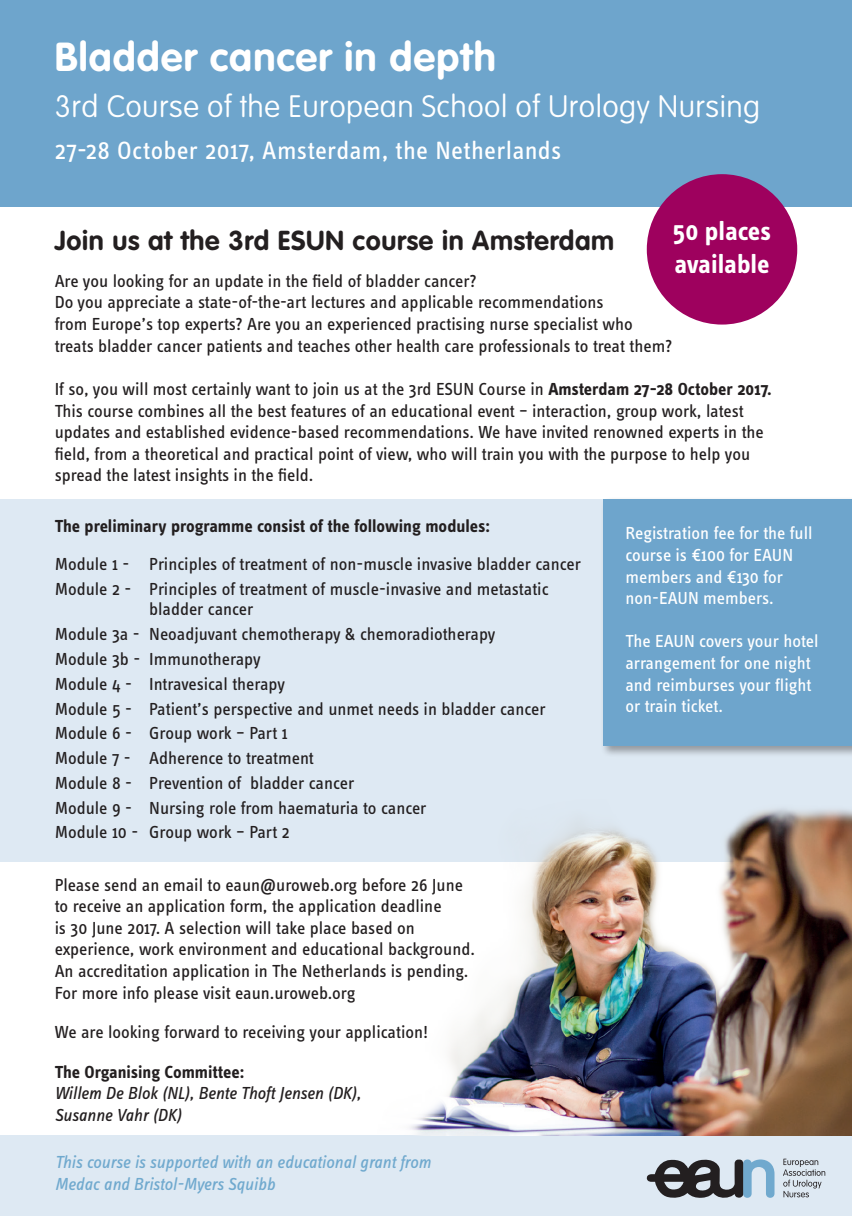
<style>
.page{position:relative;width:852px;height:1216px;background:#fff}
.page>*{position:absolute;margin:0;border:0;box-sizing:border-box;transform-origin:0 0}
.t1{font:700 39.82px "VAG Rounded";letter-spacing:.03em;color:#fff}
.t2{font:100 30.6px "VAG Rounded";letter-spacing:.015em;color:#fff}
.t3{font:700 27px "VAG Rounded";letter-spacing:.025em;color:#231f20}
.t4{font:700 27px/32.4px "Info Text";color:#fff}
.t5{font:25.88px "Info Text";letter-spacing:.01em;color:#fff}
.t6{font:18px/21.6px "Info Text";color:#231f20}
.t7{font:18px/21.6px "Info Text";color:#fff}
.t8{font:700 18px "Info Text";color:#231f20}
.t9{font:italic 18px/21.6px "Info Text";color:#70a9ce}
.t10{font:italic 18px/21.6px "Info Text";letter-spacing:-.005em;color:#231f20}
.s1{font-weight:700}
</style>
<div class="page">
<div style="left:0;top:499px;width:851px;height:363px;background:#dee9f3"></div>
<div style="left:0;top:1135px;width:851px;height:81px;background:#dee9f3"></div>
<img style="left:410px;top:808px;width:441px;height:327px">
<svg style="left:783px;top:1158px;width:42px;height:39px"></svg>
<svg style="left:646px;top:1159px;width:128px;height:38px"></svg>
<div style="left:0;top:0;width:851px;height:206px;background:#6ea5cc"></div>
<div style="left:600px;top:497px;width:251px;height:261px;background:#231f20;opacity:.4"></div>
<div style="left:603px;top:499px;width:248px;height:247px;background:#6ea5cc"></div>
<div style="left:646px;top:174px;width:151px;height:150px;background:#9e015e;border-radius:50%"></div>
<h1 class="t1" style="left:55px;top:34px;width:443px">Bladder cancer in depth</h1>
<h2 class="t2" style="left:55px;top:89px;width:707px">3rd Course of the European School of Urology Nursing</h2>
<h3 class="t5" style="left:55px;top:137px;width:508px">27-28 October 2017, Amsterdam, the Netherlands</h3>
<h3 class="t4" style="left:673px;top:215px;width:100px">50 places available</h3>
<h3 class="t3" style="left:55px;top:224px;width:561px">Join us at the 3rd ESUN course in Amsterdam</h3>
<p class="t6" style="left:55px;top:270px;width:619px">Are you looking for an update in the field of bladder cancer?<br>Do you appreciate a state-of-the-art lectures and applicable recommendations<br>from Europe’s top experts? Are you an experienced practising nurse specialist who treats bladder cancer patients and teaches other health care professionals to treat them?</p>
<p class="t6" style="left:55px;top:378px;width:718px">If so, you will most certainly want to join us at the 3rd ESUN Course in <span class="s1">Amsterdam 27-28 October 2017.<br></span>This course combines all the best features of an educational event – interaction, group work, latest updates and established evidence-based recommendations. We have invited renowned experts in the field, from a theoretical and practical point of view, who will train you with the purpose to help you spread the latest insights in the field.</p>
<p class="t8" style="left:55px;top:516px;width:437px">The preliminary programme consist of the following modules:</p>
<p class="t6" style="left:55px;top:552px;width:528px;line-height:24.8px">Module 1 - Principles of treatment of non-muscle invasive bladder cancer<br>Module 2 - Principles of treatment of muscle-invasive and metastatic</p>
<p class="t6" style="left:55px;top:597px;width:492px;line-height:24.8px;text-indent:95px">bladder cancer<br>Module 3a - Neoadjuvant chemotherapy &amp; chemoradiotherapy Module 3b - Immunotherapy<br>Module 4 - Intravesical therapy<br>Module 5 - Patient’s perspective and unmet needs in bladder cancer Module 6 - Group work – Part 1<br>Module 7 - Adherence to treatment<br>Module 8 - Prevention of bladder cancer<br>Module 9 - Nursing role from haematuria to cancer<br>Module 10 - Group work – Part 2</p>
<p class="t7" style="left:625px;top:522px;width:189px">Registration fee for the full course is €100 for EAUN members and €130 for non-EAUN members.</p>
<p class="t7" style="left:625px;top:630px;width:195px">The EAUN covers your hotel arrangement for one night and reimburses your flight or train ticket.</p>
<p class="t6" style="left:55px;top:874px;width:422px">Please send an email to eaun@uroweb.org before 26 June to receive an application form, the application deadline<br>is 30 June 2017. A selection will take place based on experience, work environment and educational background.<br>An accreditation application in The Netherlands is pending.<br>For more info please visit eaun.uroweb.org</p>
<p class="t6" style="left:55px;top:1021px;width:375px">We are looking forward to receiving your application!</p>
<p class="t8" style="left:55px;top:1061px;width:191px">The Organising Committee:</p>
<p class="t10" style="left:55px;top:1082px;width:308px">Willem De Blok (NL), Bente Thoft Jensen (DK),<br>Susanne Vahr (DK)</p>
<p class="t9" style="left:55px;top:1151px;width:378px">This course is supported with an educational grant from<br>Medac and Bristol-Myers Squibb</p>
</div>
